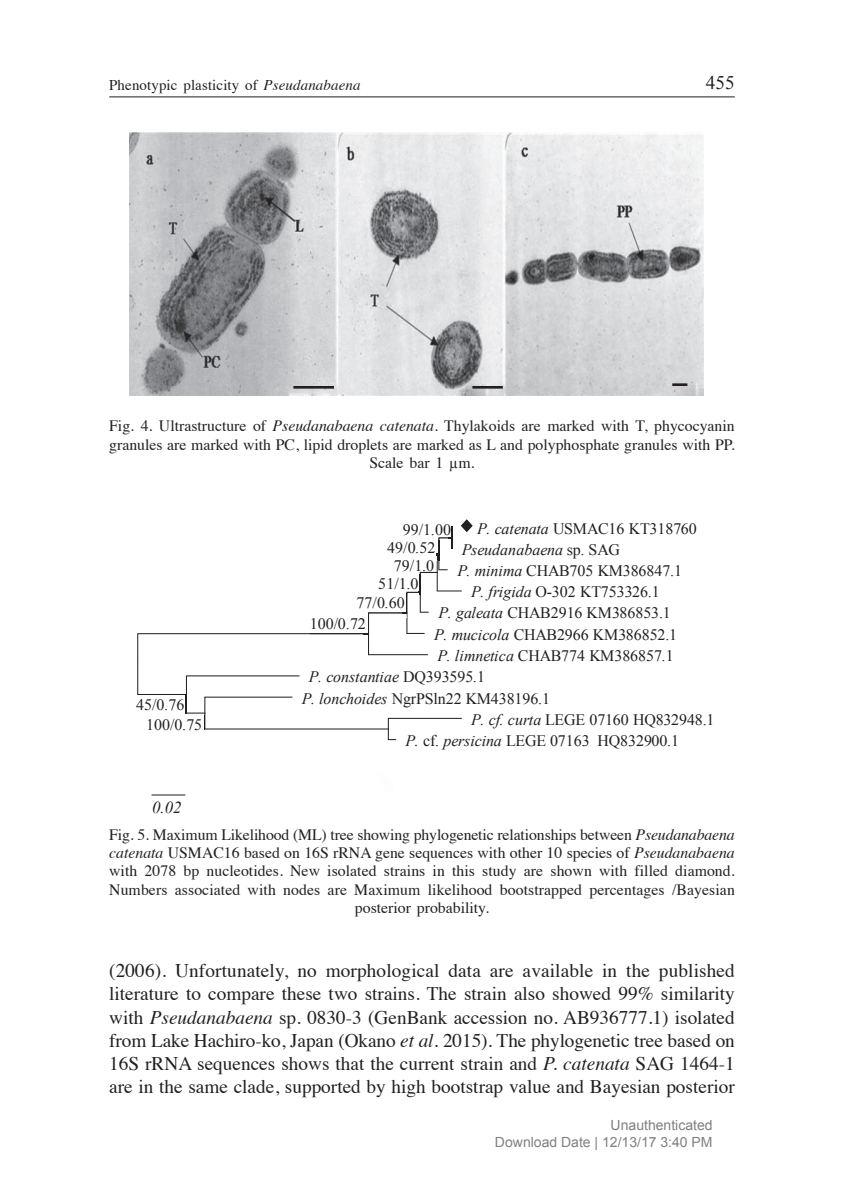
<style>
.page{position:relative;width:844px;height:1191px;background:#fff}
.page>*{position:absolute;margin:0;border:0;box-sizing:border-box;transform-origin:0 0}
.t1{font:19.25px/23.1px "Times";color:#231f20;text-align:justify}
.t2{font:19.25px "Times New Roman";color:#231f20}
.t3{font:italic 16.8px "Times New Roman";color:#231f20}
.t4{font:15.92px/19.2px "Times New Roman";color:#231f20}
.t5{font:italic 15.92px "Times New Roman";color:#231f20}
.t6{font:15.75px/18.4px "Times";color:#231f20;text-align:center}
.t7{font:14.88px "Times";letter-spacing:.01em;color:#231f20}
.t8{font:14px/17.5px "Arial";color:#808080;text-align:right}
.s1{font-style:italic}
.s2{font-family:"Times New Roman"}
.s3{font-style:normal}
</style>
<div class="page">
<hr style="left:109px;top:96px;width:625px;height:1px;background:#231f20">
<img style="left:129px;top:132px;width:574px;height:263px">
<hr style="left:293px;top:386px;width:41px;height:2px;background:#231f20">
<hr style="left:472px;top:386px;width:30px;height:2px;background:#231f20">
<hr style="left:672px;top:383px;width:15px;height:3px;background:#231f20">
<hr style="left:152px;top:794px;width:33px;height:1px;background:#231f20">
<svg style="left:137px;top:519px;width:336px;height:221px"></svg>
<p class="t7" style="left:109px;top:78px;width:253px">Phenotypic plasticity of <span class="s1">Pseudanabaena</span></p>
<p class="t2" style="left:705px;top:72px;width:30px">455</p>
<p class="t6" style="left:109px;top:418px;width:627px">Fig. 4. Ultrastructure of <span class="s1">Pseudanabaena catenata</span>. Thylakoids are marked with T, phycocyanin granules are marked with PC, lipid droplets are marked as L and polyphosphate granules with PP.<br>Scale bar 1 <span class="s2">μ</span>m.</p>
<p class="t4" style="left:146px;top:695px;width:57px;text-indent:-10px">45/0.76<br>100/0.75</p>
<p class="t3" style="left:152px;top:798px;width:31px">0.02</p>
<p class="t4" style="left:477px;top:518px;width:221px"><span class="s1">P. catenata</span> USMAC16 KT318760</p>
<p class="t5" style="left:462px;top:541px;width:159px">Pseudanabaena <span class="s3">sp. SAG</span></p>
<p class="t4" style="left:457px;top:561px;width:226px"><span class="s1">P. minima</span> CHAB705 KM386847.1</p>
<p class="t4" style="left:471px;top:582px;width:190px"><span class="s1">P. frigida</span> O-302 KT753326.1</p>
<p class="t4" style="left:438px;top:603px;width:234px"><span class="s1">P. galeata</span> CHAB2916 KM386853.1</p>
<p class="t4" style="left:434px;top:625px;width:244px"><span class="s1">P. mucicola</span> CHAB2966 KM386852.1</p>
<p class="t4" style="left:437px;top:646px;width:238px"><span class="s1">P. limnetica</span> CHAB774 KM386857.1</p>
<p class="t5" style="left:309px;top:668px;width:178px">P. constantiae <span class="s3">DQ393595.1</span></p>
<p class="t4" style="left:302px;top:688px;width:250px"><span class="s1">P. lonchoides</span> NgrPSln22 KM438196.1</p>
<p class="t4" style="left:471px;top:709px;width:245px"><span class="s1">P. cf. curta</span> LEGE 07160 HQ832948.1</p>
<p class="t4" style="left:405px;top:731px;width:275px"><span class="s1">P.</span> cf. <span class="s1">persicina</span> LEGE 07163 HQ832900.1</p>
<p class="t4" style="left:402px;top:520px;width:50px">99/1.00</p>
<p class="t4" style="left:387px;top:538px;width:50px">49/0.52</p>
<p class="t4" style="left:394px;top:555px;width:42px">79/1.0</p>
<p class="t4" style="left:378px;top:574px;width:42px">51/1.0</p>
<p class="t4" style="left:356px;top:593px;width:50px">77/0.60</p>
<p class="t4" style="left:310px;top:613px;width:57px">100/0.72</p>
<p class="t6" style="left:109px;top:826px;width:627px">Fig. 5. Maximum Likelihood (ML) tree showing phylogenetic relationships between <span class="s1">Pseudanabaena catenata</span> USMAC16 based on 16S rRNA gene sequences with other 10 species of <span class="s1">Pseudanabaena </span>with 2078 bp nucleotides. New isolated strains in this study are shown with filled diamond.<br>Numbers associated with nodes are Maximum likelihood bootstrapped percentages /Bayesian posterior probability.</p>
<p class="t1" style="left:109px;top:960px;width:627px">(2006). Unfortunately, no morphological data are available in the published literature to compare these two strains. The strain also showed 99% similarity with <span class="s1">Pseudanabaena</span> sp. 0830-3 (GenBank accession no. AB936777.1) isolated from Lake Hachiro-ko, Japan (Okano <span class="s1">et al.</span> 2015). The phylogenetic tree based on 16S rRNA sequences shows that the current strain and <span class="s1">P. catenata</span> SAG 1464-1 are in the same clade, supported by high bootstrap value and Bayesian posterior</p>
<p class="t8" style="left:495px;top:1117px;width:219px">Unauthenticated<br>Download Date | 12/13/17 3:40 PM</p>
</div>
